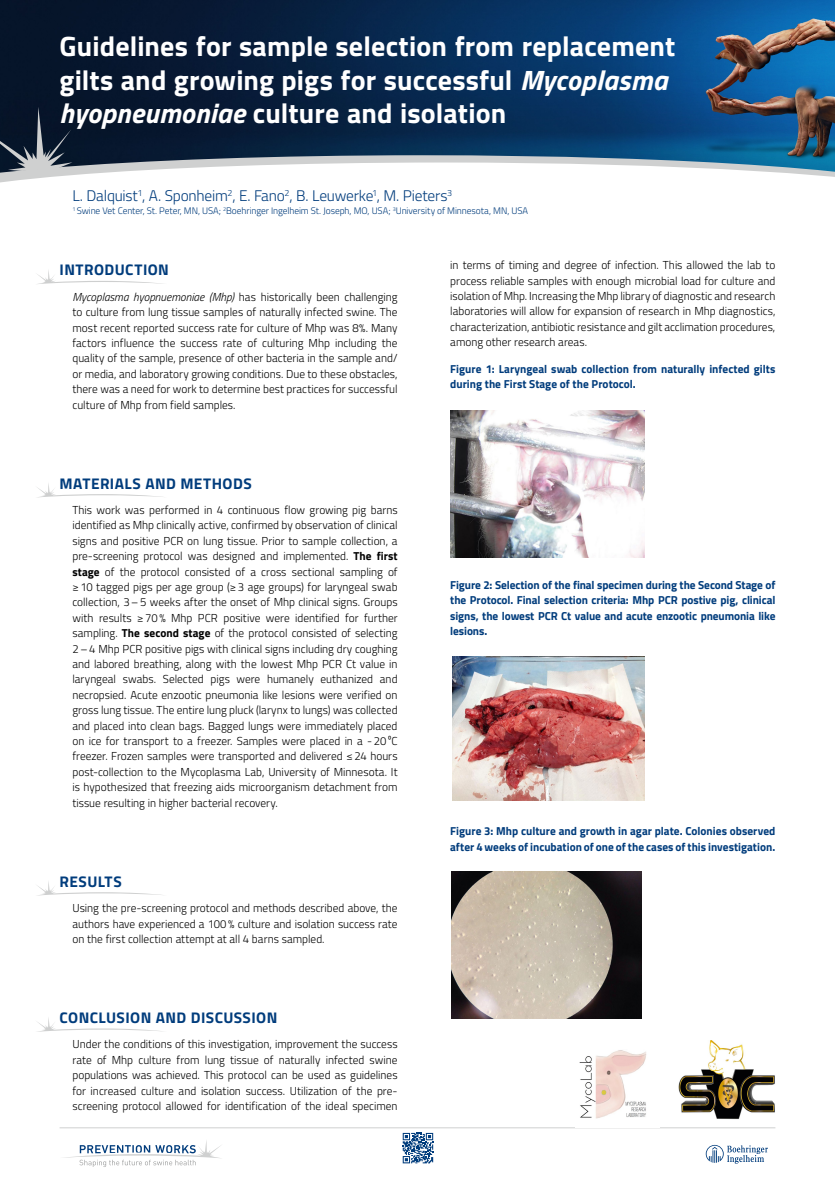
<style>
.page{position:relative;width:835px;height:1180px;background:#fff}
.page>*{position:absolute;margin:0;border:0;box-sizing:border-box;transform-origin:0 0}
.t1{font:700 28px/33.6px "Titillium Web";letter-spacing:.005em;color:#fff}
.t2{font:700 15.4px "Titillium Web";letter-spacing:.025em;color:#003c7c}
.t3{font:300 15.4px "Titillium Web";letter-spacing:-.015em;color:#003c7c}
.t4{font:300 11.55px/15.4px "Titillium Web";color:#000;text-align:justify}
.t5{font:700 11.55px/15.4px "Titillium Web";color:#003c7c}
.t6{font:300 9.45px "Titillium Web";letter-spacing:-.01em;color:#003c7c}
.s1{font-style:italic}
.s2{font-weight:700}
</style>
<div class="page">
<img style="left:0;top:0;width:834px;height:155px">
<svg style="left:0;top:107px;width:72px;height:48px"></svg>
<svg style="left:0;top:155px;width:834px;height:28px"></svg>
<hr style="left:60px;top:1127px;width:715px;height:1px;background:#cfd0d0">
<svg style="left:64px;top:1141px;width:157px;height:26px"></svg>
<svg style="left:705px;top:1145px;width:62px;height:18px"></svg>
<svg style="left:37px;top:270px;width:126px;height:14px"></svg>
<svg style="left:37px;top:483px;width:126px;height:14px"></svg>
<svg style="left:37px;top:881px;width:124px;height:14px"></svg>
<svg style="left:37px;top:1018px;width:126px;height:14px"></svg>
<img style="left:450px;top:411px;width:194px;height:146px">
<img style="left:452px;top:656px;width:192px;height:144px">
<img style="left:451px;top:871px;width:190px;height:147px">
<img style="left:678px;top:1040px;width:97px;height:80px">
<img style="left:579px;top:1050px;width:68px;height:69px">
<svg style="left:402px;top:1133px;width:31px;height:30px"></svg>
<h1 class="t1" style="left:60px;top:28px;width:617px">Guidelines for sample selection from replacement gilts and growing pigs for successful <span class="s1">Mycoplasma hyopneumoniae</span> culture and isolation</h1>
<h2 class="t3" style="left:72px;top:184px;width:381px">L. Dalquist<sup>1</sup>, A. Sponheim<sup>2</sup>, E. Fano<sup>2</sup>, B. Leuwerke<sup>1</sup>, M. Pieters<sup>3</sup></h2>
<p class="t6" style="left:72px;top:203px;width:457px"><sup>1</sup> Swine Vet Center, St. Peter, MN, USA; <sup>2</sup>Boehringer Ingelheim St. Joseph, MO, USA; <sup>3</sup>University of Minnesota, MN, USA</p>
<h2 class="t2" style="left:60px;top:258px;width:111px">INTRODUCTION</h2>
<p class="t4" style="left:72px;top:288px;width:326px"><span class="s1">Mycoplasma hyopnuemoniae (Mhp)</span> has historically been challenging to culture from lung tissue samples of naturally infected swine. The most recent reported success rate for culture of Mhp was 8%. Many factors influence the success rate of culturing Mhp including the quality of the sample, presence of other bacteria in the sample and/ or media, and laboratory growing conditions. Due to these obstacles, there was a need for work to determine best practices for successful culture of Mhp from field samples.</p>
<h2 class="t2" style="left:60px;top:471px;width:193px">MATERIALS AND METHODS</h2>
<p class="t4" style="left:72px;top:502px;width:327px">This work was performed in 4 continuous flow growing pig barns identified as Mhp clinically active, confirmed by observation of clinical signs and positive PCR on lung tissue. Prior to sample collection, a pre-screening protocol was designed and implemented. <span class="s2">The first stage</span> of the protocol consisted of a cross sectional sampling of ≥ 10 tagged pigs per age group (≥ 3 age groups) for laryngeal swab collection, 3 – 5 weeks after the onset of Mhp clinical signs. Groups with results ≥ 70 % Mhp PCR positive were identified for further sampling. <span class="s2">The second stage</span> of the protocol consisted of selecting 2 – 4 Mhp PCR positive pigs with clinical signs including dry coughing and labored breathing, along with the lowest Mhp PCR Ct value in laryngeal swabs. Selected pigs were humanely euthanized and necropsied. Acute enzootic pneumonia like lesions were verified on gross lung tissue. The entire lung pluck (larynx to lungs) was collected and placed into clean bags. Bagged lungs were immediately placed on ice for transport to a freezer. Samples were placed in a - 20 ⁰C freezer. Frozen samples were transported and delivered ≤ 24 hours post-collection to the Mycoplasma Lab, University of Minnesota. It is hypothesized that freezing aids microorganism detachment from tissue resulting in higher bacterial recovery.</p>
<h2 class="t2" style="left:60px;top:869px;width:64px">RESULTS</h2>
<p class="t4" style="left:72px;top:900px;width:326px">Using the pre-screening protocol and methods described above, the authors have experienced a 100 % culture and isolation success rate on the first collection attempt at all 4 barns sampled.</p>
<h2 class="t2" style="left:60px;top:1006px;width:219px">CONCLUSION AND DISCUSSION</h2>
<p class="t4" style="left:72px;top:1036px;width:326px">Under the conditions of this investigation, improvement the success rate of Mhp culture from lung tissue of naturally infected swine populations was achieved. This protocol can be used as guidelines for increased culture and isolation success. Utilization of the pre&shy;screening protocol allowed for identification of the ideal specimen</p>
<p class="t4" style="left:450px;top:257px;width:326px">in terms of timing and degree of infection. This allowed the lab to process reliable samples with enough microbial load for culture and isolation of Mhp. Increasing the Mhp library of diagnostic and research laboratories will allow for expansion of research in Mhp diagnostics, characterization, antibiotic resistance and gilt acclimation procedures, among other research areas.</p>
<p class="t5" style="left:450px;top:361px;width:326px">Figure 1: Laryngeal swab collection from naturally infected gilts during the First Stage of the Protocol.</p>
<p class="t5" style="left:450px;top:576px;width:326px;text-align:justify">Figure 2: Selection of the final specimen during the Second Stage of the Protocol. Final selection criteria: Mhp PCR postive pig, clinical signs, the lowest PCR Ct value and acute enzootic pneumonia like lesions.</p>
<p class="t5" style="left:450px;top:823px;width:326px">Figure 3: Mhp culture and growth in agar plate. Colonies observed after 4 weeks of incubation of one of the cases of this investigation.</p>
</div>
